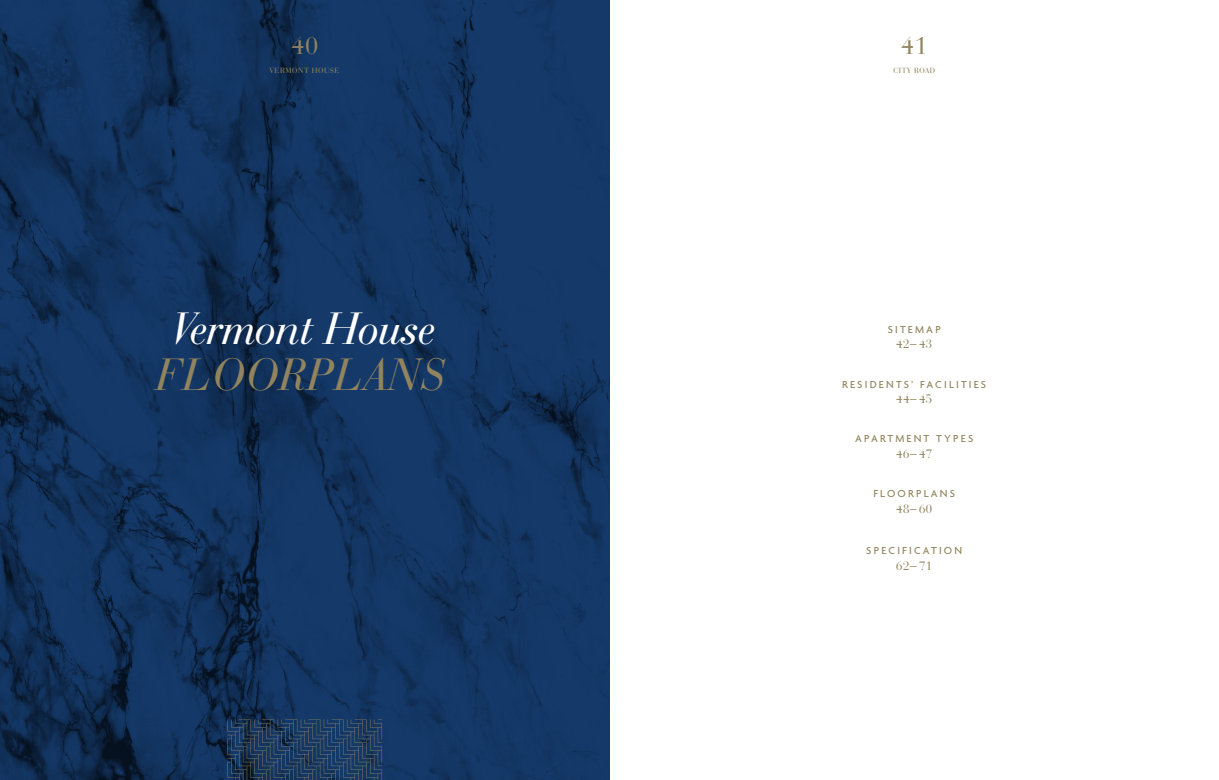
<style>
.page{position:relative;width:1219px;height:780px;background:#fff}
.page>*{position:absolute;margin:0;border:0;box-sizing:border-box;transform-origin:0 0}
.t1{font:italic 47.6px "Bauer Bodoni BT";color:#fff}
.t2{font:italic 47.6px "Bauer Bodoni BT";letter-spacing:.05em;color:#91845e}
.t3{font:26px "Bauer Bodoni BT";color:#91845e}
.t4{font:13px "Bauer Bodoni BT";letter-spacing:.05em;color:#91845e}
.t5{font:500 11px "Agenda";letter-spacing:.2em;color:#91845e}
.t6{font:8px "Bauer Bodoni BT";letter-spacing:.075em;color:#91845e}
</style>
<div class="page">
<img style="left:0;top:0;width:609px;height:780px">
<svg style="left:227px;top:719px;width:155px;height:61px"></svg>
<h2 class="t3" style="left:292px;top:30px;width:28px">40</h2>
<h2 class="t3" style="left:901px;top:30px;width:28px">41</h2>
<p class="t6" style="left:270px;top:66px;width:71px">VERMONT HOUSE</p>
<p class="t6" style="left:893px;top:66px;width:43px">CITY ROAD</p>
<h1 class="t1" style="left:173px;top:299px;width:264px">Vermont House</h1>
<h1 class="t2" style="left:157px;top:345px;width:290px">FLOORPLANS</h1>
<p class="t5" style="left:888px;top:323px;width:55px">SITEMAP</p>
<p class="t4" style="left:896px;top:336px;width:37px">42– 43</p>
<p class="t5" style="left:842px;top:378px;width:145px">RESIDENTS’ FACILITIES</p>
<p class="t4" style="left:896px;top:391px;width:37px">44– 45</p>
<p class="t5" style="left:855px;top:433px;width:119px">APARTMENT TYPES</p>
<p class="t4" style="left:896px;top:446px;width:37px">46– 47</p>
<p class="t5" style="left:873px;top:488px;width:83px">FLOORPLANS</p>
<p class="t4" style="left:896px;top:500px;width:37px">48– 60</p>
<p class="t5" style="left:866px;top:544px;width:97px">SPECIFICATION</p>
<p class="t4" style="left:896px;top:557px;width:37px">62– 71</p>
</div>
